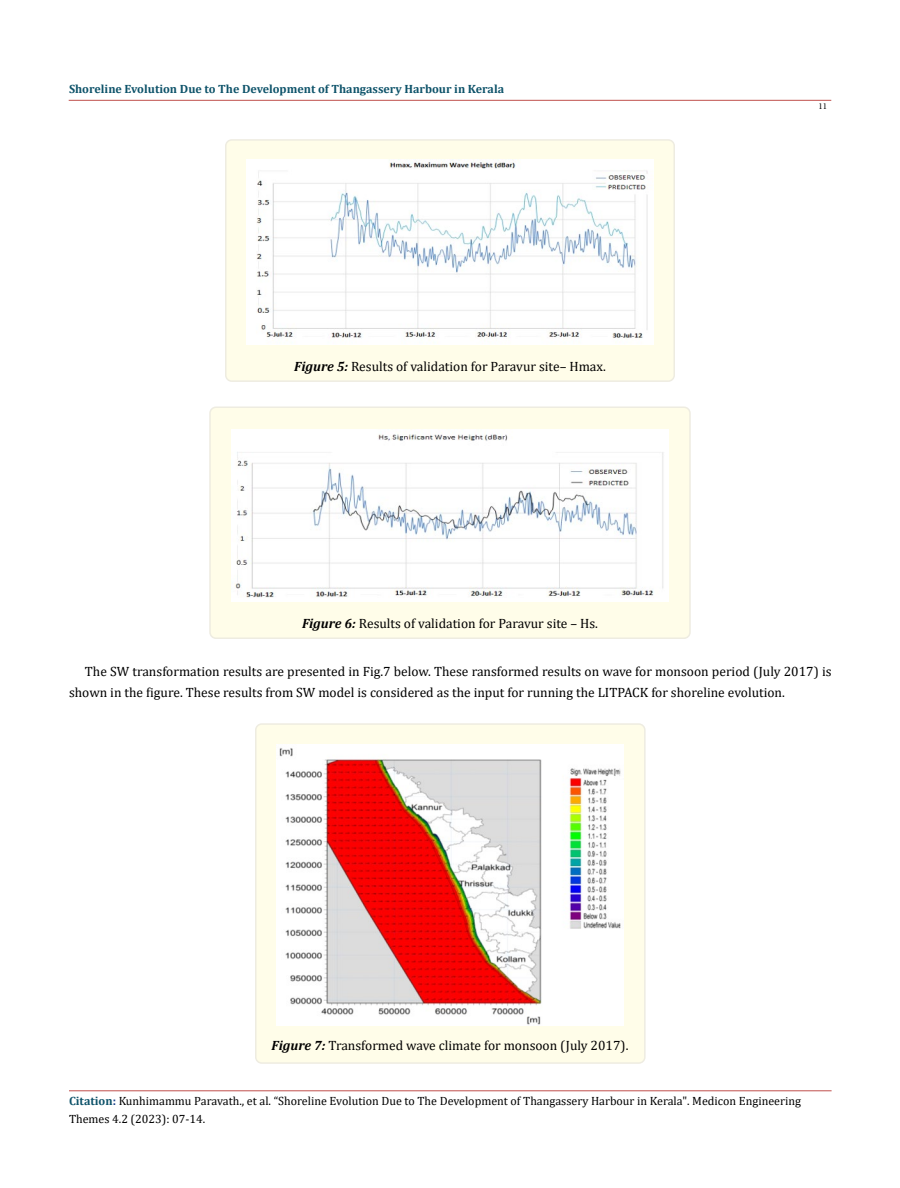
<style>
.page{position:relative;width:900px;height:1188px;background:#fff}
.page>*{position:absolute;margin:0;border:0;box-sizing:border-box;transform-origin:0 0}
.t1{font:13.5px/21px "Cambria";color:#000}
.t2{font:12px/18px "Cambria";color:#000}
.t3{font:700 12px "Cambria";color:#0e536a}
.t4{font:9px "Minion Pro";color:#000}
.s1{font-weight:700;font-style:italic}
.s2{font-weight:700;color:#0e536a}
.s3{font-weight:700;color:#173e88}
</style>
<div class="page">
<hr style="left:69px;top:1091px;width:763px;height:1px;background:#c0504d">
<hr style="left:69px;top:100px;width:762px;height:1px;background:#c0504d">
<div style="left:226px;top:140px;width:448px;height:241px;background:#fffde9;border-radius:6px"></div>
<div style="left:225px;top:139px;width:450px;height:243px;border:2px solid #eeece1;border-radius:6px"></div>
<img style="left:246px;top:160px;width:408px;height:184px">
<div style="left:210px;top:407px;width:480px;height:231px;background:#fffde9;border-radius:6px"></div>
<div style="left:209px;top:406px;width:482px;height:233px;border:2px solid #eeece1;border-radius:6px"></div>
<img style="left:231px;top:429px;width:438px;height:173px">
<div style="left:256px;top:724px;width:389px;height:339px;background:#fffde9;border-radius:6px"></div>
<div style="left:255px;top:723px;width:391px;height:341px;border:2px solid #eeece1;border-radius:6px"></div>
<img style="left:276px;top:745px;width:348px;height:280px">
<p class="t3" style="left:69px;top:81px;width:437px">Shoreline Evolution Due to The Development of Thangassery Harbour in Kerala</p>
<p class="t1" style="left:294px;top:355px;width:313px"><span class="s1">Figure 5:</span> Results of validation for Paravur site– Hmax.</p>
<p class="t4" style="left:818px;top:100px;width:10px">11</p>
<p class="t1" style="left:302px;top:613px;width:297px"><span class="s1">Figure 6:</span> Results of validation for Paravur site – Hs.</p>
<p class="t1" style="left:69px;top:660px;width:764px;text-indent:16px">The SW transformation results are presented in Fig.7 below. These ransformed results on wave for monsoon period (July 2017) is shown in the figure. These results from SW model is considered as the input for running the LITPACK for shoreline evolution.</p>
<p class="t1" style="left:272px;top:1035px;width:358px"><span class="s1">Figure 7:</span> Transformed wave climate for monsoon (July 2017).</p>
<p class="t2" style="left:69px;top:1092px;width:734px"><span class="s2">Citation</span><span class="s3">:</span> Kunhimammu Paravath., et al. “Shoreline Evolution Due to The Development of Thangassery Harbour in Kerala". Medicon Engineering<br>Themes 4.2 (2023): 07-14.</p>
</div>
